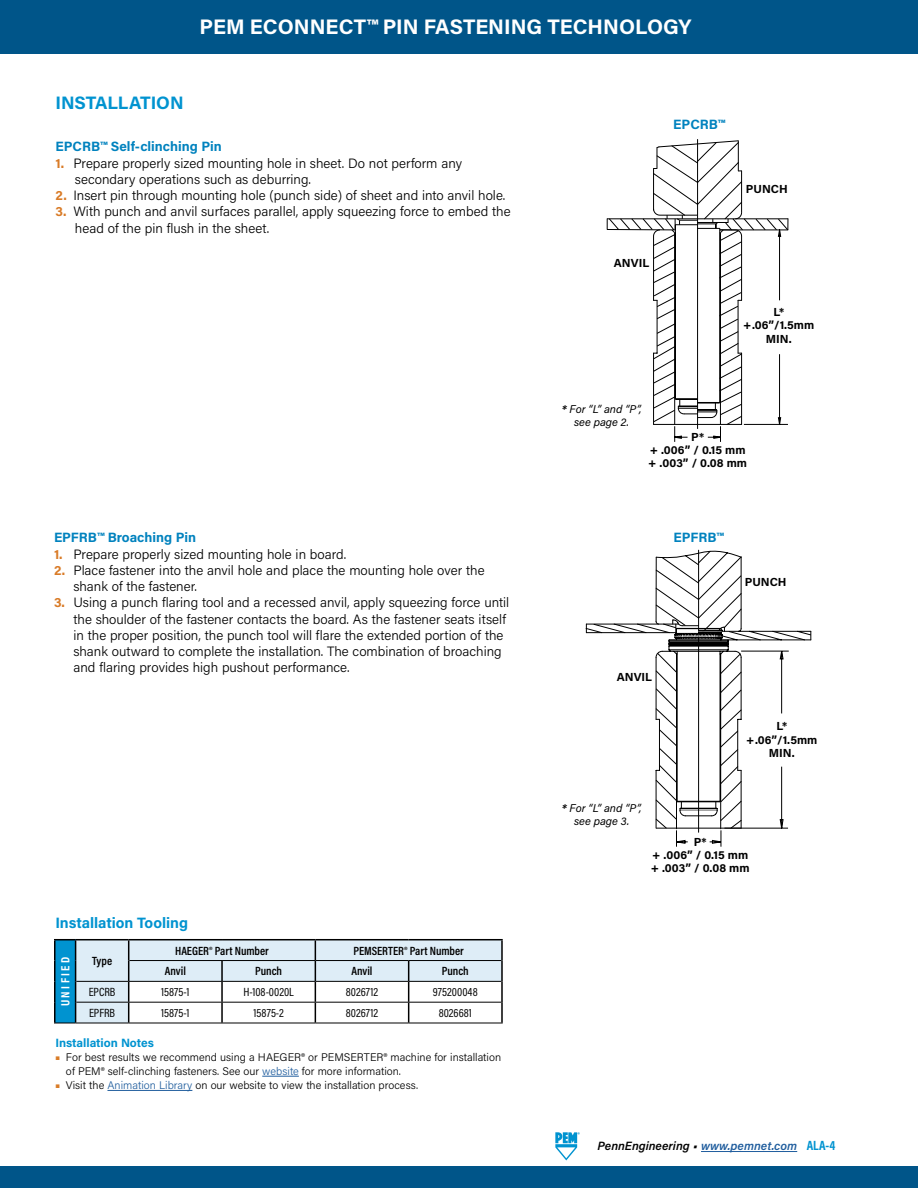
<style>
.page{position:relative;width:918px;height:1188px;background:#fff}
.page>*{position:absolute;margin:0;border:0;box-sizing:border-box;transform-origin:0 0}
.t1{font:700 21px "Acumin Pro";color:#fff}
.t2{font:700 18px "Acumin Pro";letter-spacing:-.005em;color:#0093d0}
.t3{font:700 15px "Acumin Pro";color:#0093d0}
.t4{font:300 13.5px/16.2px "Acumin Pro";color:#000}
.t5{font:700 13.5px "Acumin Pro";color:#0082be}
.t6{font:12px "Acumin Pro Cond";color:#000}
.t7{font:600 12px "Acumin Pro Cond";color:#000}
.t8{font:italic 600 12px "Acumin Pro";color:#000}
.t9{font:700 12px "Acumin Pro";letter-spacing:-.005em;color:#0093d0}
.t10{font:700 12px "Acumin Pro Cond";letter-spacing:.2em;color:#fff}
.t11{font:700 11.7px/13.2px "Acumin Pro";color:#000;text-align:center}
.t12{font:italic 11.25px/13.5px "Acumin Pro";color:#000;text-align:center}
.t13{font:300 10.95px/14.2px "Acumin Pro";color:#000}
.s1{font-weight:700;color:#d97b27}
.s2{font-weight:700}
.s3{font-weight:900;color:#d97c27}
.s4{color:#215e9e}
.s5{font-family:"Acumin Pro Cond";font-weight:700;font-style:normal;font-size:13.5px;color:#0093d0}
</style>
<div class="page">
<div style="left:0;top:0;width:918px;height:54px;background:#005589"></div>
<div style="left:0;top:1167px;width:918px;height:21px;background:#005589"></div>
<hr style="left:701px;top:1151px;width:96px;height:1px;background:#215e9e">
<svg style="left:555px;top:1132px;width:25px;height:28px"></svg>
<hr style="left:262px;top:1076px;width:37px;height:1px;background:#215e9e">
<hr style="left:107px;top:1090px;width:85px;height:1px;background:#215e9e">
<hr style="left:409px;top:939px;width:94px;height:1px;background:#000">
<hr style="left:501px;top:940px;width:2px;height:21px;background:#000">
<hr style="left:501px;top:961px;width:2px;height:20px;background:#000">
<hr style="left:501px;top:981px;width:2px;height:21px;background:#000">
<hr style="left:501px;top:1002px;width:2px;height:21px;background:#000">
<svg style="left:54px;top:939px;width:448px;height:85px"></svg>
<hr style="left:76px;top:1023px;width:53px;height:1px;background:#000">
<hr style="left:129px;top:1023px;width:93px;height:1px;background:#000">
<hr style="left:222px;top:1023px;width:93px;height:1px;background:#000">
<hr style="left:315px;top:1023px;width:94px;height:1px;background:#000">
<hr style="left:409px;top:1023px;width:94px;height:1px;background:#000">
<svg style="left:607px;top:139px;width:182px;height:303px"></svg>
<svg style="left:586px;top:556px;width:225px;height:291px"></svg>
<h1 class="t1" style="left:200px;top:12px;width:493px">PEM ECONNECT™ PIN FASTENING TECHNOLOGY</h1>
<h2 class="t2" style="left:56px;top:90px;width:130px">INSTALLATION</h2>
<p class="t5" style="left:55px;top:137px;width:168px">EPCRB™ Self-clinching Pin</p>
<p class="t4" style="left:75px;top:154px;width:389px;text-indent:-19px"><span class="s1">1.</span> Prepare properly sized mounting hole in sheet. Do not perform any secondary operations such as deburring.</p>
<p class="t4" style="left:55px;top:187px;width:451px"><span class="s1">2.</span> Insert pin through mounting hole (punch side) of sheet and into anvil hole.</p>
<p class="t4" style="left:75px;top:203px;width:437px;text-indent:-19px"><span class="s1">3.</span> With punch and anvil surfaces parallel, apply squeezing force to embed the head of the pin flush in the sheet.</p>
<p class="t5" style="left:673px;top:115px;width:53px">EPCRB™</p>
<p class="t11" style="left:746px;top:182px;width:43px">PUNCH</p>
<p class="t11" style="left:614px;top:256px;width:37px">ANVIL</p>
<p class="t12" style="left:562px;top:402px;width:81px"><span class="s2">*</span> For “L” and “P”, see page 2.</p>
<p class="t11" style="left:743px;top:304px;width:73px">L* +.06”/1.5mm<br>MIN.</p>
<p class="t5" style="left:54px;top:528px;width:144px">EPFRB™ Broaching Pin</p>
<p class="t4" style="left:54px;top:545px;width:294px"><span class="s1">1.</span> Prepare properly sized mounting hole in board.</p>
<p class="t4" style="left:73px;top:561px;width:413px;text-indent:-19px"><span class="s1">2.</span> Place fastener into the anvil hole and place the mounting hole over the shank of the fastener.</p>
<p class="t4" style="left:73px;top:594px;width:437px;text-indent:-19px"><span class="s1">3.</span> Using a punch flaring tool and a recessed anvil, apply squeezing force until the shoulder of the fastener contacts the board. As the fastener seats itself in the proper position, the punch tool will flare the extended portion of the shank outward to complete the installation. The combination of broaching and flaring provides high pushout performance.</p>
<p class="t3" style="left:56px;top:912px;width:134px">Installation Tooling</p>
<p class="t7" style="left:175px;top:943px;width:95px">HAEGER® Part Number</p>
<p class="t7" style="left:354px;top:943px;width:112px">PEMSERTER® Part Number</p>
<p class="t7" style="left:165px;top:963px;width:23px">Anvil</p>
<p class="t7" style="left:255px;top:963px;width:28px">Punch</p>
<p class="t7" style="left:351px;top:963px;width:23px">Anvil</p>
<p class="t7" style="left:442px;top:963px;width:28px">Punch</p>
<p class="t10" style="left:58px;top:1006px;width:51px;rotate:-90deg">UNIFIED</p>
<p class="t7" style="left:92px;top:953px;width:21px">Type</p>
<p class="t6" style="left:89px;top:984px;width:28px">EPCRB</p>
<p class="t6" style="left:161px;top:984px;width:30px">15875-1</p>
<p class="t6" style="left:243px;top:984px;width:52px">H-108-0020L</p>
<p class="t6" style="left:346px;top:984px;width:34px">8026712</p>
<p class="t6" style="left:433px;top:984px;width:46px">975200048</p>
<p class="t6" style="left:89px;top:1005px;width:28px">EPFRB</p>
<p class="t6" style="left:161px;top:1005px;width:30px">15875-1</p>
<p class="t6" style="left:254px;top:1005px;width:32px">15875-2</p>
<p class="t6" style="left:346px;top:1005px;width:34px">8026712</p>
<p class="t6" style="left:439px;top:1005px;width:35px">8026681</p>
<p class="t9" style="left:56px;top:1034px;width:100px">Installation Notes</p>
<p class="t13" style="left:66px;top:1049px;width:437px;text-indent:-10px"><span class="s3">•</span> For best results we recommend using a HAEGER® or PEMSERTER® machine for installation of PEM® self-clinching fasteners. See our <span class="s4">website</span> for more information.</p>
<p class="t13" style="left:56px;top:1078px;width:364px"><span class="s3">•</span> Visit the <span class="s4">Animation Library</span> on our website to view the installation process.</p>
<p class="t11" style="left:648px;top:429px;width:101px">P*<br>+ .006” / 0.15 mm + .003” / 0.08 mm</p>
<p class="t5" style="left:673px;top:528px;width:52px">EPFRB™</p>
<p class="t11" style="left:745px;top:575px;width:43px">PUNCH</p>
<p class="t11" style="left:617px;top:670px;width:37px">ANVIL</p>
<p class="t12" style="left:562px;top:800px;width:81px"><span class="s2">*</span> For “L” and “P”, see page 3.</p>
<p class="t11" style="left:746px;top:719px;width:73px">L* +.06”/1.5mm<br>MIN.</p>
<p class="t11" style="left:651px;top:834px;width:101px">P*<br>+ .006” / 0.15 mm + .003” / 0.08 mm</p>
<p class="t8" style="left:597px;top:1138px;width:240px">PennEngineering • <span class="s4">www.pemnet.com</span> <span class="s5">ALA-4</span></p>
</div>
